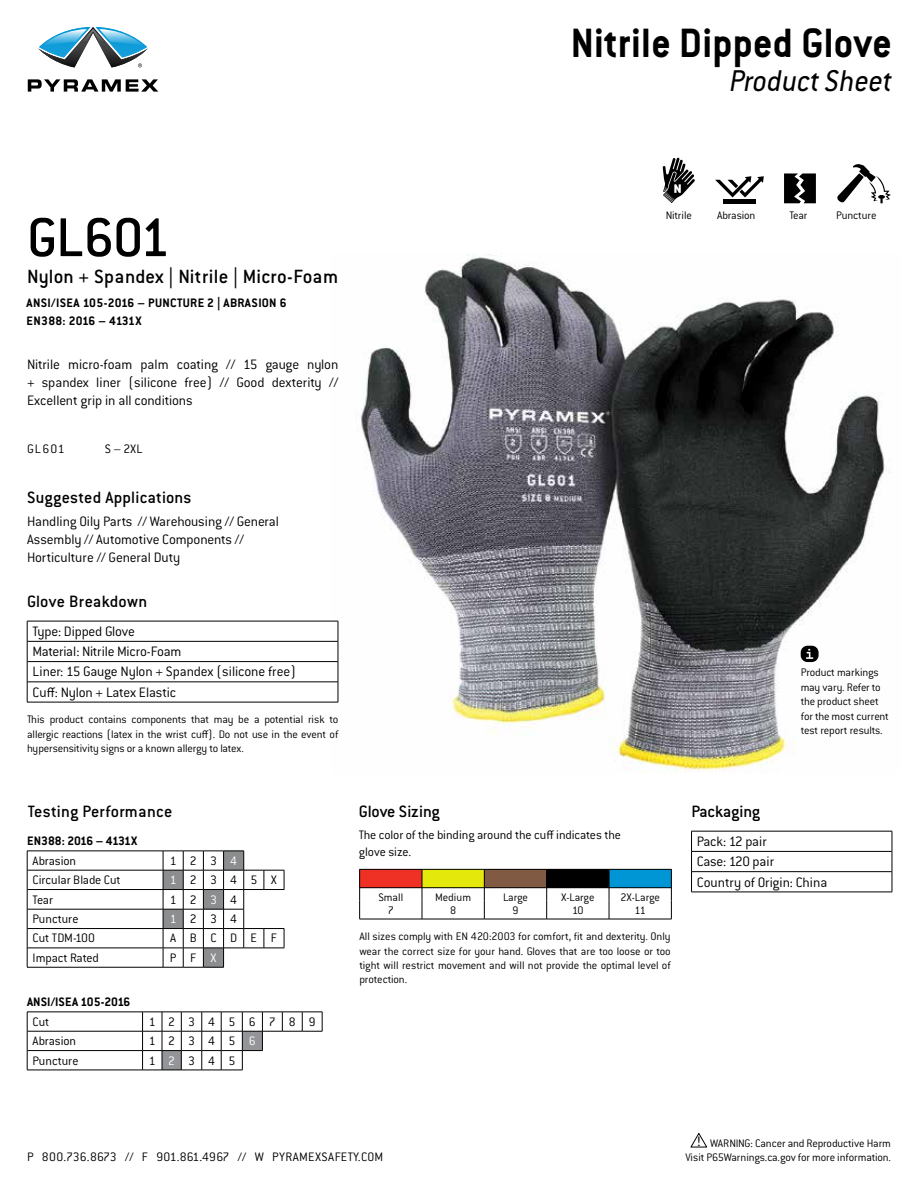
<style>
.page{position:relative;width:918px;height:1188px;background:#fff}
.page>*{position:absolute;margin:0;border:0;box-sizing:border-box;transform-origin:0 0}
.t1{font:500 60px "Conduit ITC Std";letter-spacing:-.02em;color:#000}
.t2{font:700 45px "Conduit ITC Std";letter-spacing:.01em;color:#000;scale:.94 1}
.t3{font:italic 33px "Conduit ITC Std";letter-spacing:.01em;color:#000;scale:.94 1}
.t4{font:500 21px "Conduit ITC Std";letter-spacing:.01em;color:#000}
.t5{font:500 18px "Conduit ITC Std";letter-spacing:.01em;color:#000}
.t6{font:500 18px "Conduit ITC Std";letter-spacing:-.015em;color:#000}
.t7{font:300 15px/20.2px "Conduit ITC Std";letter-spacing:-.01em;color:#000}
.t8{font:300 13.5px/16.2px "Conduit ITC Std";letter-spacing:.005em;color:#000}
.t9{font:700 13.5px/17.4px "Conduit ITC Std";letter-spacing:.025em;color:#000}
.t10{font:700 13.5px "Conduit ITC Std";letter-spacing:.005em;color:#000}
.t11{font:700 13.5px "Conduit ITC Std";letter-spacing:-.015em;color:#000}
.t12{font:300 13.5px "Conduit ITC Std";letter-spacing:-.015em;color:#000}
.t13{font:300 13.5px "Conduit ITC Std";letter-spacing:.965em;color:#000}
.t14{font:300 12px/14.4px "Conduit ITC Std";letter-spacing:-.01em;color:#000;text-align:justify}
.s1{color:#fff}
.s2{font-weight:400;font-size:15px}
</style>
<div class="page">
<img style="left:332px;top:254px;width:555px;height:518px">
<svg style="left:691px;top:1132px;width:16px;height:15px"></svg>
<svg style="left:28px;top:79px;width:130px;height:13px"></svg>
<svg style="left:38px;top:27px;width:110px;height:40px"></svg>
<hr style="left:27px;top:621px;width:311px;height:1px;background:#000">
<hr style="left:27px;top:641px;width:311px;height:1px;background:#000">
<hr style="left:27px;top:661px;width:311px;height:1px;background:#000">
<hr style="left:27px;top:682px;width:311px;height:1px;background:#000">
<hr style="left:27px;top:702px;width:311px;height:1px;background:#000">
<svg style="left:27px;top:621px;width:1px;height:81px"></svg>
<svg style="left:338px;top:621px;width:1px;height:81px"></svg>
<hr style="left:691px;top:831px;width:201px;height:1px;background:#000">
<hr style="left:692px;top:851px;width:200px;height:1px;background:#000">
<hr style="left:692px;top:871px;width:200px;height:1px;background:#000">
<hr style="left:691px;top:892px;width:201px;height:1px;background:#000">
<svg style="left:691px;top:831px;width:1px;height:61px"></svg>
<svg style="left:892px;top:831px;width:1px;height:61px"></svg>
<div style="left:360px;top:869px;width:62px;height:19px;background:#ee3124"></div>
<div style="left:422px;top:869px;width:62px;height:19px;background:#e5e90b"></div>
<div style="left:484px;top:869px;width:63px;height:19px;background:#815a43"></div>
<div style="left:547px;top:869px;width:62px;height:19px;background:#000"></div>
<div style="left:609px;top:869px;width:62px;height:19px;background:#0096d6"></div>
<hr style="left:359px;top:919px;width:63px;height:1px;background:#000">
<hr style="left:422px;top:919px;width:62px;height:1px;background:#000">
<hr style="left:484px;top:919px;width:63px;height:1px;background:#000">
<hr style="left:547px;top:919px;width:62px;height:1px;background:#000">
<hr style="left:609px;top:919px;width:63px;height:1px;background:#000">
<hr style="left:359px;top:869px;width:63px;height:1px;background:#000">
<hr style="left:422px;top:869px;width:62px;height:1px;background:#000">
<hr style="left:484px;top:869px;width:63px;height:1px;background:#000">
<hr style="left:609px;top:869px;width:63px;height:1px;background:#000">
<hr style="left:360px;top:887px;width:62px;height:1px;background:#000">
<hr style="left:422px;top:887px;width:62px;height:1px;background:#000">
<hr style="left:484px;top:887px;width:63px;height:1px;background:#000">
<hr style="left:609px;top:887px;width:62px;height:1px;background:#000">
<svg style="left:359px;top:870px;width:1px;height:49px"></svg>
<svg style="left:422px;top:870px;width:1px;height:49px"></svg>
<svg style="left:484px;top:870px;width:1px;height:49px"></svg>
<svg style="left:546px;top:870px;width:1px;height:49px"></svg>
<svg style="left:609px;top:870px;width:1px;height:49px"></svg>
<svg style="left:671px;top:870px;width:1px;height:49px"></svg>
<hr style="left:27px;top:851px;width:136px;height:1px;background:#000">
<hr style="left:27px;top:870px;width:136px;height:1px;background:#000">
<hr style="left:27px;top:889px;width:136px;height:1px;background:#000">
<hr style="left:27px;top:909px;width:136px;height:1px;background:#000">
<hr style="left:27px;top:928px;width:136px;height:1px;background:#000">
<hr style="left:27px;top:948px;width:136px;height:1px;background:#000">
<hr style="left:27px;top:967px;width:136px;height:1px;background:#000">
<svg style="left:163px;top:851px;width:122px;height:117px"></svg>
<svg style="left:27px;top:851px;width:1px;height:116px"></svg>
<svg style="left:837px;top:164px;width:54px;height:39px"></svg>
<hr style="left:27px;top:1012px;width:116px;height:1px;background:#000">
<hr style="left:27px;top:1070px;width:116px;height:1px;background:#000">
<svg style="left:27px;top:1012px;width:1px;height:58px"></svg>
<hr style="left:27px;top:1031px;width:116px;height:1px;background:#000">
<hr style="left:27px;top:1050px;width:116px;height:1px;background:#000">
<svg style="left:142px;top:1012px;width:181px;height:59px"></svg>
<svg style="left:715px;top:176px;width:49px;height:21px"></svg>
<hr style="left:723px;top:199px;width:33px;height:4px;background:#000">
<svg style="left:784px;top:173px;width:32px;height:30px"></svg>
<svg style="left:663px;top:158px;width:32px;height:45px"></svg>
<div style="left:801px;top:646px;width:18px;height:16px;background:#000;border-radius:7px"></div>
<svg style="left:806px;top:649px;width:7px;height:10px"></svg>
<h2 class="t2" style="left:571px;top:15px;width:343px">Nitrile Dipped Glove</h2>
<h3 class="t3" style="left:730px;top:61px;width:173px">Product Sheet</h3>
<h1 class="t1" style="left:27px;top:201px;width:145px">GL601</h1>
<h3 class="t4" style="left:27px;top:264px;width:313px">Nylon + Spandex | Nitrile | Micro-Foam</h3>
<p class="t9" style="left:27px;top:294px;width:262px">ANSI/ISEA 105-2016 – PUNCTURE 2 | ABRASION 6<br>EN388: 2016 – 4131X</p>
<p class="t7" style="left:27px;top:355px;width:313px;line-height:18px;text-align:justify">Nitrile micro-foam palm coating // 15 gauge nylon + spandex liner (silicone free) // Good dexterity // Excellent grip in all conditions</p>
<p class="t8" style="left:27px;top:440px;width:39px">GL601</p>
<p class="t8" style="left:105px;top:440px;width:39px">S – 2XL</p>
<h3 class="t5" style="left:27px;top:487px;width:166px">Suggested Applications</h3>
<p class="t7" style="left:27px;top:512px;width:254px;line-height:18px">Handling Oily Parts // Warehousing // General<br>Assembly // Automotive Components //<br>Horticulture // General Duty</p>
<h3 class="t5" style="left:27px;top:591px;width:122px">Glove Breakdown</h3>
<p class="t7" style="left:33px;top:621px;width:265px">Type: Dipped Glove<br>Material: Nitrile Micro-Foam<br>Liner: 15 Gauge Nylon + Spandex (silicone free)<br>Cuff: Nylon + Latex Elastic</p>
<p class="t14" style="left:27px;top:712px;width:313px">This product contains components that may be a potential risk to allergic reactions (latex in the wrist cuff). Do not use in the event of hypersensitivity signs or a known allergy to latex.</p>
<h3 class="t5" style="left:28px;top:801px;width:146px">Testing Performance</h3>
<p class="t11" style="left:27px;top:833px;width:112px">EN388: 2016 – 4131X</p>
<p class="t8" style="left:33px;top:852px;width:45px">Abrasion</p>
<p class="t8" style="left:170px;top:852px;width:69px">123<span class="s1">4</span></p>
<p class="t8" style="left:33px;top:871px;width:90px">Circular Blade Cut</p>
<p class="t8" style="left:170px;top:871px;width:109px"><span class="s1">1</span>2345X</p>
<p class="t8" style="left:33px;top:891px;width:22px">Tear</p>
<p class="t8" style="left:170px;top:891px;width:69px">12<span class="s1">3</span>4</p>
<p class="t8" style="left:33px;top:910px;width:47px">Puncture</p>
<p class="t8" style="left:170px;top:910px;width:69px"><span class="s1">1</span>234</p>
<p class="t8" style="left:33px;top:930px;width:64px">Cut TDM-100</p>
<p class="t8" style="left:170px;top:930px;width:108px">ABCDEF</p>
<p class="t12" style="left:33px;top:949px;width:68px">Impact Rated</p>
<p class="t8" style="left:170px;top:949px;width:48px">PF<span class="s1">X</span></p>
<p class="t10" style="left:27px;top:994px;width:105px">ANSI/ISEA 105-2016</p>
<p class="t8" style="left:33px;top:1013px;width:18px">Cut</p>
<p class="t13" style="left:149px;top:1013px;width:168px">123456789</p>
<p class="t8" style="left:33px;top:1032px;width:45px">Abrasion</p>
<p class="t8" style="left:149px;top:1032px;width:109px">12345<span class="s1">6</span></p>
<p class="t8" style="left:33px;top:1052px;width:47px">Puncture</p>
<p class="t8" style="left:149px;top:1052px;width:88px">1<span class="s1">2</span>345</p>
<p class="t14" style="left:666px;top:207px;width:28px">Nitrile</p>
<p class="t14" style="left:717px;top:207px;width:40px">Abrasion</p>
<p class="t14" style="left:789px;top:207px;width:20px">Tear</p>
<p class="t14" style="left:836px;top:207px;width:42px">Puncture</p>
<p class="t14" style="left:801px;top:665px;width:90px;text-align:left">Product markings may vary. Refer to the product sheet for the most current test report results.</p>
<h3 class="t5" style="left:359px;top:801px;width:82px">Glove Sizing</h3>
<p class="t8" style="left:359px;top:827px;width:263px">The color of the binding around the cuff indicates the glove size.</p>
<p class="t14" style="left:378px;top:889px;width:26px">Small</p>
<p class="t14" style="left:435px;top:889px;width:37px">Medium</p>
<p class="t14" style="left:503px;top:889px;width:26px">Large</p>
<p class="t14" style="left:561px;top:889px;width:35px">X-Large</p>
<p class="t14" style="left:620px;top:889px;width:41px">2X-Large</p>
<p class="t14" style="left:388px;top:902px;width:8px">7</p>
<p class="t14" style="left:450px;top:902px;width:8px">8</p>
<p class="t14" style="left:512px;top:902px;width:8px">9</p>
<p class="t14" style="left:572px;top:902px;width:13px">10</p>
<p class="t14" style="left:634px;top:902px;width:13px">11</p>
<p class="t14" style="left:359px;top:929px;width:313px">All sizes comply with EN 420:2003 for comfort, fit and dexterity. Only wear the correct size for your hand. Gloves that are too loose or too tight will restrict movement and will not provide the optimal level of protection.</p>
<h3 class="t6" style="left:691px;top:801px;width:70px">Packaging</h3>
<p class="t7" style="left:697px;top:831px;width:132px">Pack: 12 pair<br>Case: 120 pair<br>Country of Origin: China</p>
<p class="t8" style="left:27px;top:1148px;width:358px">P 800.736.8673 // F 901.861.4967 // W PYRAMEXSAFETY.COM</p>
<p class="t14" style="left:685px;top:1135px;width:207px;text-align:right"><span class="s2">!</span> WARNING: Cancer and Reproductive Harm<br>Visit P65Warnings.ca.gov for more information.</p>
</div>
